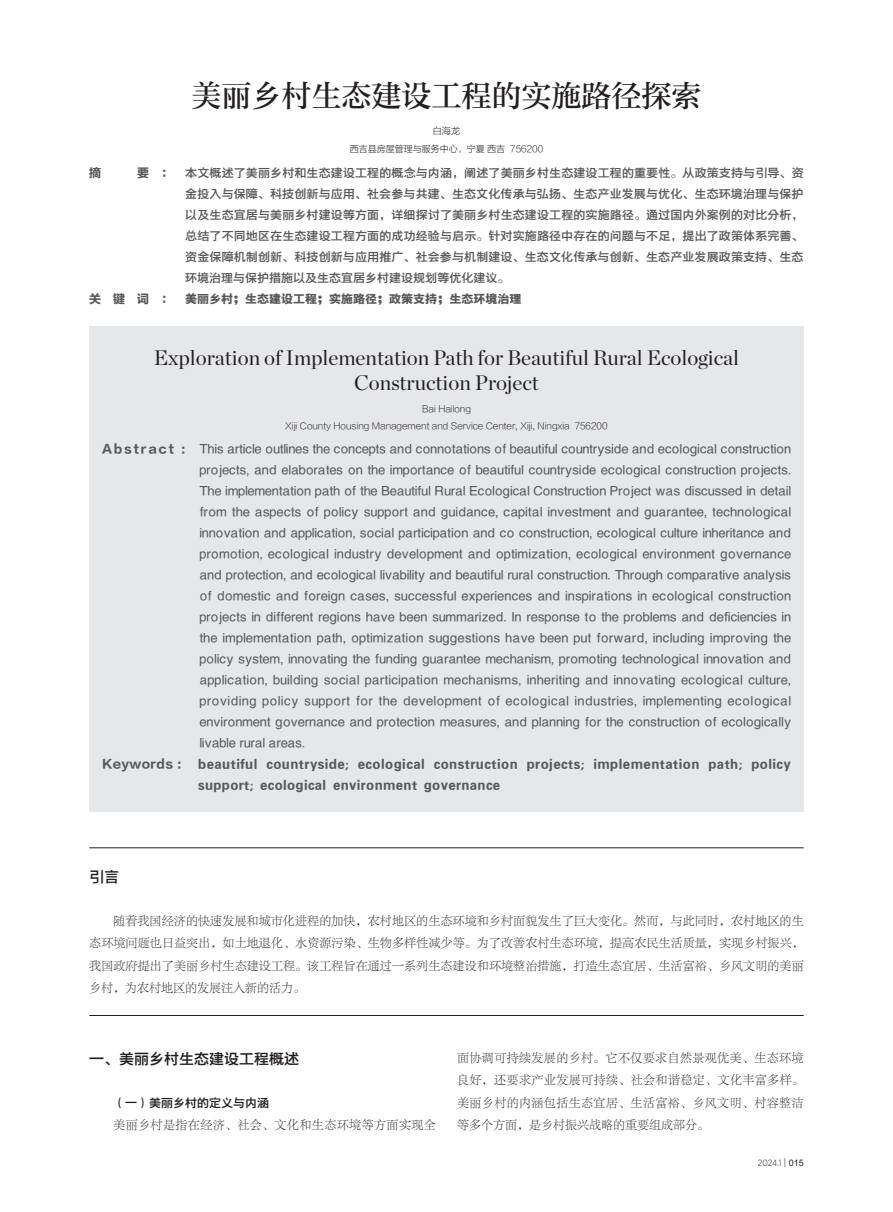
<style>
.page{position:relative;width:893px;height:1212px;background:#fff}
.page>*{position:absolute;margin:0;border:0;box-sizing:border-box;transform-origin:0 0}
.标题{font:30px "FZZHUNYSK GBK1 0";color:#231f20}
.英文标题{font:21px/25.2px "Chronicle Display";color:#231f20;text-align:center}
.一{font:15px "FZYDZHK GBK1 0";color:#231f20}
.英文摘要{font:12px/21px "FZYDZHK GBK1 0";letter-spacing:.035em;color:#57585a;text-align:justify}
.正文{font:12px/22.5px "FZLTSK GBK1 0";letter-spacing:.01em;color:#231f20;text-align:justify}
.摘要{font:12px/21px "FZYDZHK GBK1 0";color:#57585a;text-align:justify}
.英文关键词{font:12px/21px "FZYDCHK GBK1 0";letter-spacing:.04em;color:#57585a}
.关键词{font:12px "FZYDCHK GBK1 0";color:#57585a}
.正文-2{font:12px "FZLTSK GBK1 0";letter-spacing:.035em;color:#231f20}
.一-2{font:12px "FZYDZHK GBK1 0";color:#231f20}
.英文关键词-2{font:12px "FZLTDHK GBK1 0";letter-spacing:.03em;color:#57585a}
.摘要-2{font:12px "FZLTDHK GBK1 0";color:#57585a}
.英文单位{font:9px "FZLTXHK GBK1 0";color:#231f20}
.单位{font:9px "FZLTXHK GBK1 0";color:#231f20}
.t1{font:300 9px "Gotham Narrow";color:#231f20}
.英文作者{font:9px "FZLTXHK GBK1 0";color:#231f20}
.作者{font:9px "FZLTXHK GBK1 0";color:#231f20}
.s1{font-family:"FZLTDHK GBK1 0"}
.s2{font-family:"FZLTKHK GBK1 0";font-weight:400}
.s3{font-family:"Arial";font-weight:400}
</style>
<div class="page">
<div style="left:89px;top:326px;width:715px;height:486px;background:#e6e7e9"></div>
<hr style="left:89px;top:847px;width:715px;height:1px;background:#231f20">
<hr style="left:89px;top:1015px;width:715px;height:1px;background:#231f20">
<p class="标题" style="left:191px;top:78px;width:512px">美丽乡村生态建设工程的实施路径探索</p>
<p class="作者" style="left:433px;top:126px;width:28px">白海龙</p>
<p class="单位" style="left:350px;top:144px;width:195px">西吉县房屋管理与服务中心，宁夏 西吉 756200</p>
<p class="摘要-2" style="left:89px;top:166px;width:14px">摘</p>
<p class="摘要" style="left:185px;top:162px;width:620px;text-indent:-48px"><span class="s1">要 ：</span> 本文概述了美丽乡村和生态建设工程的概念与内涵，阐述了美丽乡村生态建设工程的重要性。从政策支持与引导、资金投入与保障、科技创新与应用、社会参与共建、生态文化传承与弘扬、生态产业发展与优化、生态环境治理与保护以及生态宜居与美丽乡村建设等方面，详细探讨了美丽乡村生态建设工程的实施路径。通过国内外案例的对比分析，总结了不同地区在生态建设工程方面的成功经验与启示。针对实施路径中存在的问题与不足，提出了政策体系完善、资金保障机制创新、科技创新与应用推广、社会参与机制建设、生态文化传承与创新、生态产业发展政策支持、生态环境治理与保护措施以及生态宜居乡村建设规划等优化建议。</p>
<p class="关键词" style="left:89px;top:292px;width:433px"><span class="s1">关 键 词 ：</span> 美丽乡村；生态建设工程；实施路径；政策支持；生态环境治理</p>
<p class="英文标题" style="left:154px;top:343px;width:587px">Exploration of Implementation Path for Beautiful Rural Ecological<br>Construction Project</p>
<p class="英文作者" style="left:422px;top:403px;width:50px">Bai Hailong</p>
<p class="英文单位" style="left:285px;top:421px;width:324px">Xiji County Housing Management and Service Center, Xiji, Ningxia 756200</p>
<p class="英文摘要" style="left:200px;top:438px;width:593px;text-indent:-98px"><span class="s1">Abstract :</span> This article outlines the concepts and connotations of beautiful countryside and ecological construction projects, and elaborates on the importance of beautiful countryside ecological construction projects.<br>The implementation path of the Beautiful Rural Ecological Construction Project was discussed in detail from the aspects of policy support and guidance, capital investment and guarantee, technological innovation and application, social participation and co construction, ecological culture inheritance and promotion, ecological industry development and optimization, ecological environment governance and protection, and ecological livability and beautiful rural construction. Through comparative analysis of domestic and foreign cases, successful experiences and inspirations in ecological construction projects in different regions have been summarized. In response to the problems and deficiencies in the implementation path, optimization suggestions have been put forward, including improving the policy system, innovating the funding guarantee mechanism, promoting technological innovation and application, building social participation mechanisms, inheriting and innovating ecological culture, providing policy support for the development of ecological industries, implementing ecological environment governance and protection measures, and planning for the construction of ecologically livable rural areas.</p>
<p class="英文关键词-2" style="left:102px;top:757px;width:81px">Keywords :</p>
<p class="英文关键词" style="left:198px;top:753px;width:594px">beautiful countryside; ecological construction projects; implementation path; policy support; ecological environment governance</p>
<p class="一" style="left:89px;top:869px;width:32px">引言</p>
<p class="正文" style="left:89px;top:909px;width:716px;text-indent:24px">随着我国经济的快速发展和城市化进程的加快，农村地区的生态环境和乡村面貌发生了巨大变化。然而，与此同时，农村地区的生态环境问题也日益突出，如土地退化、水资源污染、生物多样性减少等。为了改善农村生态环境，提高农民生活质量，实现乡村振兴，我国政府提出了美丽乡村生态建设工程。该工程旨在通过一系列生态建设和环境整治措施，打造生态宜居、生活富裕、乡风文明的美丽乡村，为农村地区的发展注入新的活力。</p>
<p class="一" style="left:89px;top:1051px;width:212px">一、美丽乡村生态建设工程概述</p>
<p class="一-2" style="left:113px;top:1096px;width:157px">（一）美丽乡村的定义与内涵</p>
<p class="正文-2" style="left:113px;top:1119px;width:324px">美丽乡村是指在经济、社会、文化和生态环境等方面实现全</p>
<p class="正文" style="left:457px;top:1047px;width:348px">面协调可持续发展的乡村。它不仅要求自然景观优美、生态环境良好，还要求产业发展可持续、社会和谐稳定、文化丰富多样。美丽乡村的内涵包括生态宜居、生活富裕、乡风文明、村容整洁等多个方面，是乡村振兴战略的重要组成部分。</p>
<p class="t1" style="left:758px;top:1157px;width:47px">2024.1 <span class="s2">|</span> <span class="s3">015</span></p>
</div>
